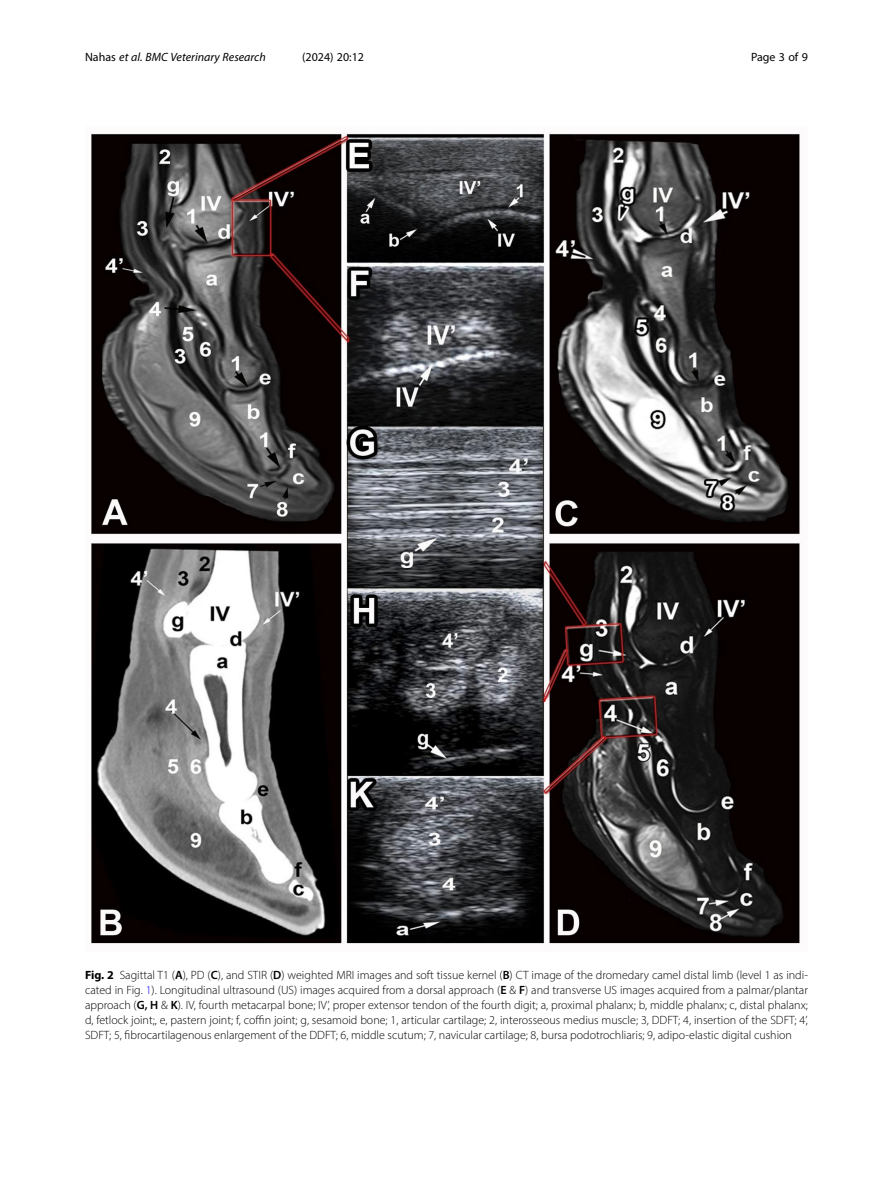
<style>
.page{position:relative;width:893px;height:1191px;background:#fff}
.page>*{position:absolute;margin:0;border:0;box-sizing:border-box;transform-origin:0 0}
.Figure_Caption{font:300 12px/15px "Myriad Pro";color:#000;text-align:justify}
.t1{font:italic 12px "Myriad Pro";color:#000}
.t2{font:12px "Myriad Pro";color:#000}
.s1{font-style:normal}
.s2{font-weight:700}
.s3{font-weight:600}
.s4{color:#00f}
</style>
<div class="page">
<img style="left:91px;top:132px;width:709px;height:812px">
<p class="t1" style="left:85px;top:50px;width:182px"><span class="s1">Nahas</span> et al. BMC Veterinary Research</p>
<p class="t2" style="left:302px;top:50px;width:63px">(2024) 20:12</p>
<p class="t2" style="left:751px;top:50px;width:58px">Page 3 of 9</p>
<p class="Figure_Caption" style="left:85px;top:967px;width:724px"><span class="s2">Fig. 2</span> Sagittal T1 (<span class="s3">A</span>), PD (<span class="s3">C</span>), and STIR (<span class="s3">D</span>) weighted MRI images and soft tissue kernel (<span class="s3">B</span>) CT image of the dromedary camel distal limb (level 1 as indi&shy;cated in Fig. <span class="s4">1</span>). Longitudinal ultrasound (US) images acquired from a dorsal approach (<span class="s3">E</span> &amp; <span class="s3">F</span>) and transverse US images acquired from a palmar/plantar approach (<span class="s3">G, H</span> &amp; <span class="s3">K</span>). IV, fourth metacarpal bone; IV’, proper extensor tendon of the fourth digit; a, proximal phalanx; b, middle phalanx; c, distal phalanx; d, fetlock joint;, e, pastern joint; f, coffin joint; g, sesamoid bone; 1, articular cartilage; 2, interosseous medius muscle; 3, DDFT; 4, insertion of the SDFT; 4’, SDFT; 5, fibrocartilagenous enlargement of the DDFT; 6, middle scutum; 7, navicular cartilage; 8, bursa podotrochliaris; 9, adipo-elastic digital cushion</p>
</div>
